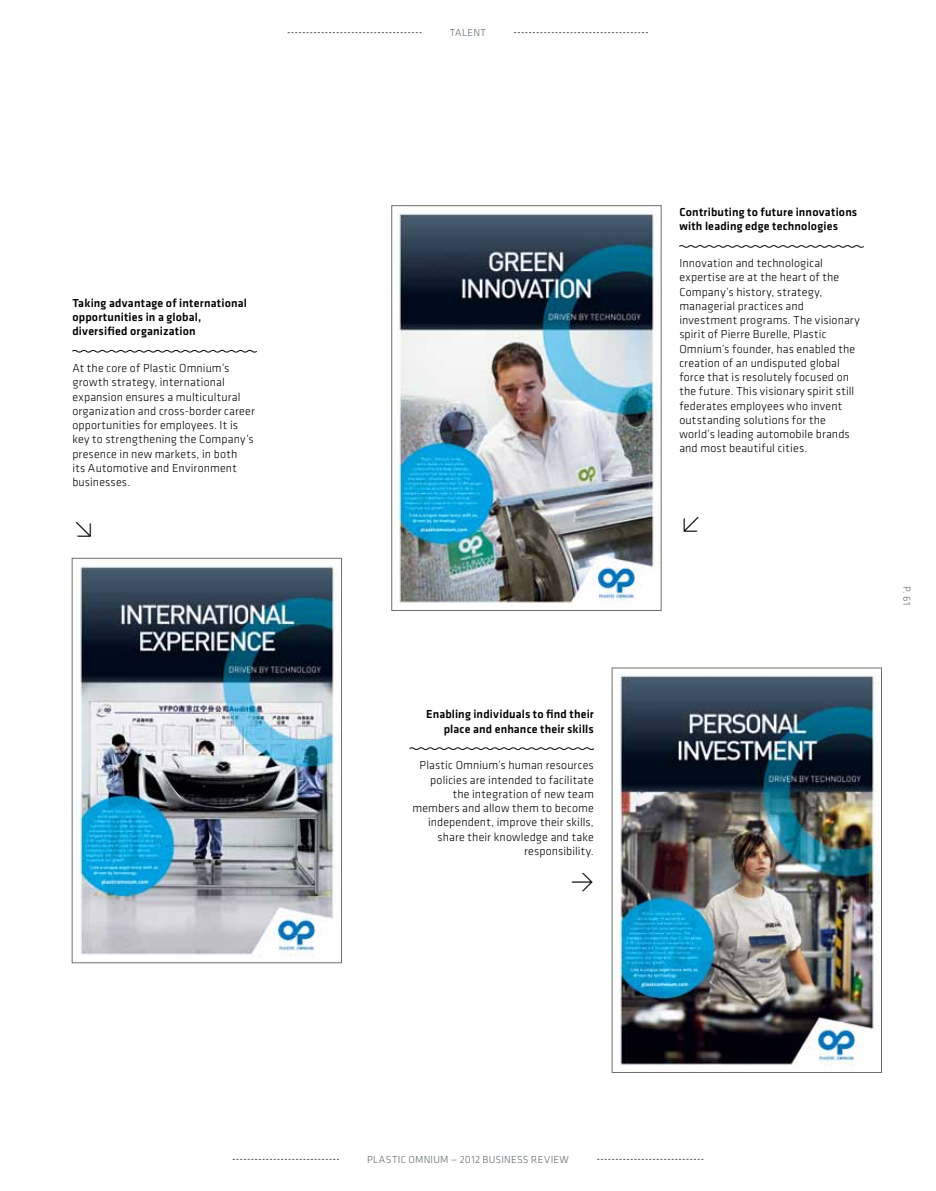
<style>
.page{position:relative;width:936px;height:1191px;background:#fff}
.page>*{position:absolute;margin:0;border:0;box-sizing:border-box;transform-origin:0 0}
.t1{font:300 22.5px "DIN Pro";color:#000}
.t2{font:300 12px/14.2px "Klavika";letter-spacing:.015em;color:#000}
.t3{font:500 12px/14.2px "Klavika";letter-spacing:.015em;color:#000}
.t4{font:300 10.5px "Klavika";letter-spacing:.025em;color:#5c676d}
</style>
<div class="page">
<img style="left:394px;top:213px;width:265px;height:391px">
<div style="left:391px;top:205px;width:270px;height:405px;border:1px solid #6e6e6e"></div>
<img style="left:614px;top:675px;width:265px;height:392px">
<div style="left:612px;top:668px;width:269px;height:404px;border:1px solid #6e6e6e"></div>
<img style="left:75px;top:566px;width:261px;height:391px">
<div style="left:72px;top:558px;width:270px;height:405px;border:1px solid #6e6e6e"></div>
<svg style="left:679px;top:245px;width:185px;height:3px"></svg>
<svg style="left:72px;top:350px;width:185px;height:3px"></svg>
<svg style="left:409px;top:747px;width:185px;height:3px"></svg>
<svg style="left:287px;top:32px;width:134px;height:1px"></svg>
<svg style="left:514px;top:32px;width:134px;height:1px"></svg>
<svg style="left:233px;top:1159px;width:106px;height:1px"></svg>
<svg style="left:597px;top:1159px;width:106px;height:1px"></svg>
<p class="t3" style="left:72px;top:296px;width:176px">Taking advantage of international opportunities in a global, diversified organization</p>
<p class="t2" style="left:72px;top:361px;width:184px">At the core of Plastic Omnium’s growth strategy, international expansion ensures a multicultural organization and cross-border career opportunities for employees. It is key to strengthening the Company’s presence in new markets, in both<br>its Automotive and E nvironment businesses.</p>
<h1 class="t1" style="left:72px;top:513px;width:25px">↘</h1>
<p class="t4" style="left:450px;top:27px;width:7px">TALENT</p>
<p class="t3" style="left:426px;top:707px;width:169px;text-align:right">Enabling individuals to find their place and enhance their skills</p>
<p class="t2" style="left:412px;top:758px;width:183px;text-align:right">Plastic Omnium’s human resources policies are intended to facilitate the integration of new team members and allow them to become independent, improve their skills, share their knowledge and take responsibility.</p>
<h1 class="t1" style="left:570px;top:866px;width:25px">→</h1>
<p class="t3" style="left:679px;top:205px;width:179px">Contributing to future innovations with leading edge technologies</p>
<p class="t2" style="left:679px;top:256px;width:182px">I nnovation and technological expertise are at the heart of the<br>Company’s history, strategy, managerial practices and investment programs. The visionary spirit of Pierre Burelle, Plastic<br>Omnium’s founder, has enabled the creation of an undisputed global force that is resolutely focused on the future. This visionary spirit still federates employees who invent outstanding solutions for the world’s leading automobile brands and most beautiful cities.</p>
<h1 class="t1" style="left:679px;top:508px;width:25px">↙</h1>
<p class="t4" style="left:912px;top:586px;width:21px;rotate:90deg">p. 61</p>
<p class="t4" style="left:367px;top:1153px;width:203px">Plastic Omnium — 2012 Business Review</p>
</div>
